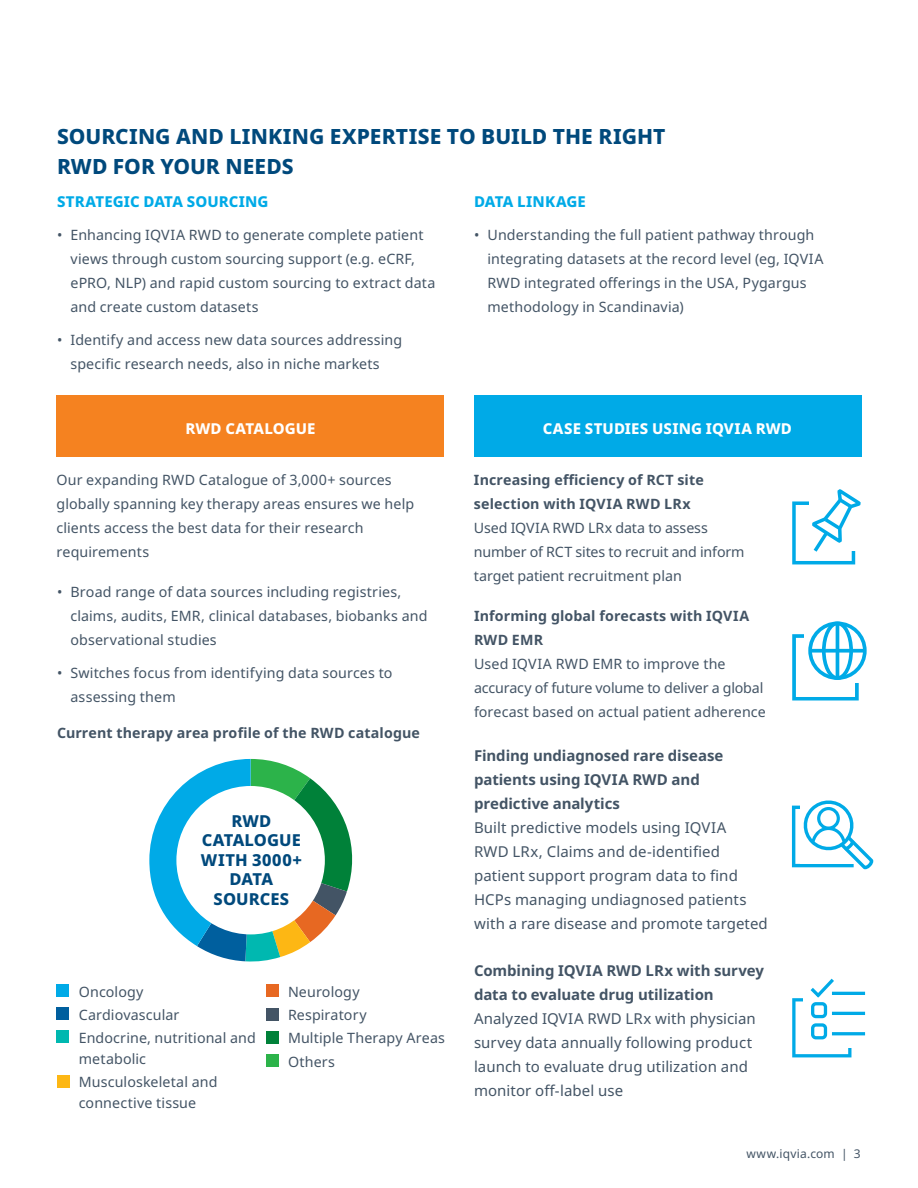
<style>
.page{position:relative;width:918px;height:1188px;background:#fff}
.page>*{position:absolute;margin:0;border:0;box-sizing:border-box;transform-origin:0 0}
.t1{font:800 21px/30px "Noto Sans";color:#00497c}
.t2{font:800 16.5px/19.5px "Noto Sans";letter-spacing:.005em;color:#00497c;text-align:center}
.t3{font:15px/24px "Noto Sans";letter-spacing:.005em;color:#435465}
.t4{font:700 15px/24px "Noto Sans";letter-spacing:-.005em;color:#435465}
.t5{font:800 15px "Noto Sans";letter-spacing:.01em;color:#fff}
.t6{font:800 15px "Noto Sans";letter-spacing:.005em;color:#00aae7}
.t7{font:14.25px/24px "Noto Sans";letter-spacing:.01em;color:#435465}
.t8{font:700 14.25px/24px "Noto Sans";letter-spacing:.01em;color:#435465}
.t9{font:12px "Noto Sans";letter-spacing:.025em;color:#435465}
</style>
<div class="page">
<div style="left:57px;top:396px;width:387px;height:61px;background:#f58220"></div>
<div style="left:474px;top:396px;width:387px;height:61px;background:#00aae7"></div>
<svg style="left:792px;top:489px;width:69px;height:75px"></svg>
<svg style="left:792px;top:634px;width:67px;height:66px"></svg>
<svg style="left:805px;top:632px;width:57px;height:51px"></svg>
<div style="left:808px;top:622px;width:59px;height:58px;border:4px solid #00aae7;border-radius:50%"></div>
<div style="left:822px;top:622px;width:31px;height:58px;border:4px solid #00aae7;border-radius:50%"></div>
<hr style="left:836px;top:625px;width:3px;height:52px;background:#00aae7">
<svg style="left:810px;top:649px;width:54px;height:4px"></svg>
<svg style="left:792px;top:800px;width:82px;height:70px"></svg>
<hr style="left:832px;top:992px;width:33px;height:3px;background:#00aae7">
<hr style="left:832px;top:1012px;width:33px;height:3px;background:#00aae7">
<hr style="left:832px;top:1032px;width:33px;height:3px;background:#00aae7">
<svg style="left:792px;top:978px;width:59px;height:79px"></svg>
<div style="left:57px;top:985px;width:12px;height:12px;background:#00aae7"></div>
<div style="left:57px;top:1008px;width:12px;height:12px;background:#005f9e"></div>
<div style="left:57px;top:1031px;width:12px;height:12px;background:#00b8b0"></div>
<div style="left:57px;top:1075px;width:12px;height:12px;background:#fdb714"></div>
<div style="left:266px;top:985px;width:12px;height:12px;background:#e76822"></div>
<div style="left:266px;top:1008px;width:12px;height:12px;background:#435465"></div>
<div style="left:266px;top:1031px;width:12px;height:12px;background:#008139"></div>
<div style="left:266px;top:1055px;width:12px;height:12px;background:#2cb34a"></div>
<svg style="left:149px;top:759px;width:204px;height:203px"></svg>
<div style="left:176px;top:786px;width:149px;height:148px;background:#fff;border-radius:50%"></div>
<h1 class="t1" style="left:57px;top:122px;width:610px">SOURCING AND LINKING EXPERTISE TO BUILD THE RIGHT<br>RWD FOR YOUR NEEDS</h1>
<p class="t6" style="left:57px;top:191px;width:213px">STRATEGIC DATA SOURCING</p>
<p class="t7" style="left:70px;top:223px;width:366px;text-indent:-13px">• Enhancing IQVIA RWD to generate complete patient views through custom sourcing support (e.g. eCRF, ePRO, NLP) and rapid custom sourcing to extract data and create custom datasets</p>
<p class="t7" style="left:70px;top:328px;width:333px;text-indent:-13px">• Identify and access new data sources addressing specific research needs, also in niche markets</p>
<p class="t6" style="left:474px;top:191px;width:113px">DATA LINKAGE</p>
<p class="t7" style="left:488px;top:223px;width:338px;text-indent:-13px">• Understanding the full patient pathway through integrating datasets at the record level (eg, IQVIA RWD integrated offerings in the USA, Pygargus methodology in Scandinavia)</p>
<p class="t5" style="left:185px;top:417px;width:132px">RWD CATALOGUE</p>
<p class="t5" style="left:543px;top:417px;width:250px">CASE STUDIES USING IQVIA RWD</p>
<p class="t7" style="left:57px;top:468px;width:359px">Our expanding RWD Catalogue of 3,000+ sources globally spanning key therapy areas ensures we help clients access the best data for their research requirements</p>
<p class="t8" style="left:474px;top:468px;width:231px">Increasing efficiency of RCT site selection with IQVIA RWD LRx</p>
<p class="t7" style="left:474px;top:516px;width:272px">Used IQVIA RWD LRx data to assess number of RCT sites to recruit and inform target patient recruitment plan</p>
<p class="t7" style="left:70px;top:580px;width:359px;text-indent:-13px">• Broad range of data sources including registries, claims, audits, EMR, clinical databases, biobanks and observational studies</p>
<p class="t7" style="left:70px;top:661px;width:324px;text-indent:-13px">• Switches focus from identifying data sources to assessing them</p>
<p class="t8" style="left:474px;top:604px;width:277px">Informing global forecasts with IQVIA<br>RWD EMR</p>
<p class="t7" style="left:474px;top:652px;width:293px">Used IQVIA RWD EMR to improve the accuracy of future volume to deliver a global forecast based on actual patient adherence</p>
<p class="t8" style="left:57px;top:721px;width:365px">Current therapy area profile of the RWD catalogue</p>
<p class="t2" style="left:201px;top:811px;width:103px">RWD<br>CATALOGUE<br>WITH 3000+<br>DATA<br>SOURCES</p>
<p class="t7" style="left:79px;top:980px;width:179px;line-height:23.1px">Oncology<br>Cardiovascular<br>Endocrine, nutritional and</p>
<p class="t7" style="left:79px;top:1047px;width:140px;line-height:23.1px">metabolic<br>Musculoskeletal and</p>
<p class="t7" style="left:79px;top:1091px;width:119px">connective tissue</p>
<p class="t7" style="left:288px;top:981px;width:158px;line-height:23.1px">Neurology<br>Respiratory<br>Multiple Therapy Areas<br>Others</p>
<p class="t4" style="left:474px;top:744px;width:251px">Finding undiagnosed rare disease patients using IQVIA RWD and predictive analytics</p>
<p class="t3" style="left:474px;top:816px;width:295px">Built predictive models using IQVIA<br>RWD LRx, Claims and de-identified patient support program data to find HCPs managing undiagnosed patients with a rare disease and promote targeted</p>
<p class="t4" style="left:474px;top:959px;width:292px">Combining IQVIA RWD LRx with survey data to evaluate drug utilization</p>
<p class="t3" style="left:474px;top:1007px;width:283px">Analyzed IQVIA RWD LRx with physician survey data annually following product launch to evaluate drug utilization and monitor off-label use</p>
<p class="t9" style="left:746px;top:1146px;width:116px">www.iqvia.com | 3</p>
</div>
